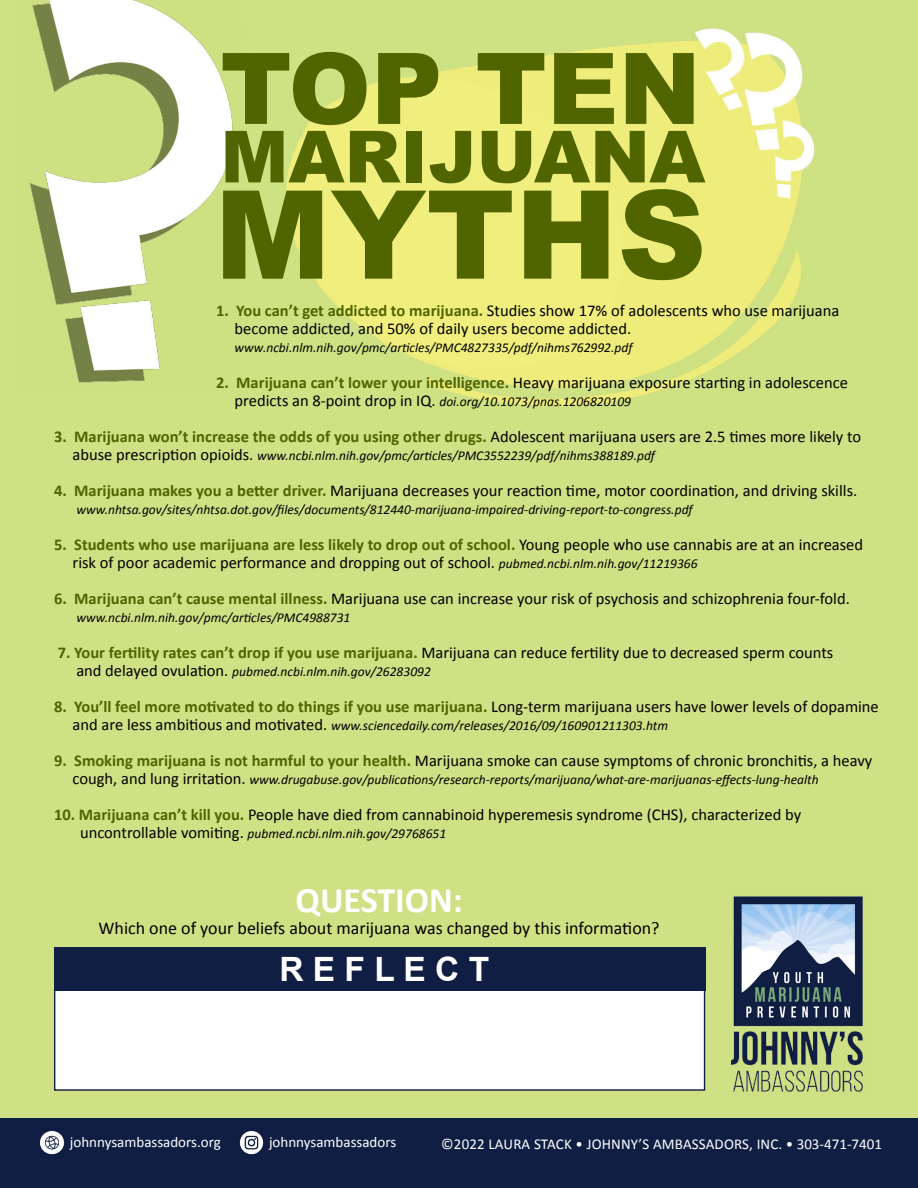
<style>
.page{position:relative;width:918px;height:1188px;background:#fff}
.page>*{position:absolute;margin:0;border:0;box-sizing:border-box;transform-origin:0 0}
.t1{font:900 123px "Arial";color:#506500}
.t2{font:900 99px "Arial";color:#506500}
.t3{font:900 72px "Arial";color:#506500}
.t4{font:700 36px "Calibri";color:#fff}
.t5{font:700 33.45px "Arial";color:#fff}
.t6{font:18px "Calibri";color:#000}
.t7{font:16.5px/18px "Calibri";color:#000}
.t8{font:700 16.5px "Calibri";color:#506500}
.t9{font:15px "Calibri";color:#fff}
.t10{font:italic 13.5px "Calibri";color:#000}
.s1{font-weight:700;color:#506500}
.s2{font-style:normal;font-size:16.5px}
.s3{font-weight:400;color:#000}
.s4{font-style:italic;font-size:13.5px}
</style>
<div class="page">
<div style="left:0;top:0;width:917px;height:1134px;background:#cfe184"></div>
<img style="left:286px;top:8px;width:632px;height:419px">
<div style="left:0;top:1119px;width:918px;height:69px;background:#101e43"></div>
<img style="left:39px;top:1131px;width:26px;height:24px">
<img style="left:732px;top:896px;width:131px;height:196px">
<div style="left:54px;top:948px;width:651px;height:143px;background:#fff;border:1px solid #101e43"></div>
<div style="left:54px;top:947px;width:651px;height:43px;background:#101e43"></div>
<img style="left:239px;top:1131px;width:25px;height:24px">
<img style="left:29px;top:0;width:204px;height:383px">
<h2 class="t2" style="left:220px;top:17px;width:482px">TOP TEN</h2>
<h3 class="t3" style="left:220px;top:104px;width:486px">MARIJUANA</h3>
<h1 class="t1" style="left:214px;top:145px;width:493px">MYTHS</h1>
<p class="t7" style="left:235px;top:301px;width:606px;text-indent:-19px"><span class="s1">1. You can’t get addicted to marijuana.</span> Studies show 17% of adolescents who use marijuana become addicted, and 50% of daily users become addicted.</p>
<p class="t10" style="left:235px;top:340px;width:399px">www.ncbi.nlm.nih.gov/pmc/articles/PMC4827335/pdf/nihms762992.pdf</p>
<p class="t7" style="left:216px;top:373px;width:633px"><span class="s1">2. Marijuana can’t lower your intelligence.</span> H eavy marijuana exposure starting in adolescence</p>
<p class="t10" style="left:235px;top:394px;width:398px"><span class="s2">predicts an 8-point drop in IQ.</span> doi.org/10.1073/pnas.1206820109</p>
<p class="t8" style="left:54px;top:427px;width:809px">3. Marijuana won’t increase the odds of you using other drugs. <span class="s3">Adolescent marijuana users are 2.5 times more likely to</span></p>
<p class="t10" style="left:73px;top:448px;width:584px"><span class="s2">abuse prescription opioids.</span> www.ncbi.nlm.nih.gov/pmc/articles/PMC3552239/pdf/nihms388189.pdf</p>
<p class="t7" style="left:54px;top:481px;width:805px"><span class="s1">4. Marijuana makes you a better driver.</span> Marijuana decreases your reaction time, motor coordination, and driving skills.</p>
<p class="t10" style="left:76px;top:502px;width:618px">www.nhtsa.gov/sites/nhtsa.dot.gov/files/documents/812440-marijuana-impaired-driving-report-to-congress.pdf</p>
<p class="t7" style="left:73px;top:535px;width:792px;text-indent:-19px"><span class="s1">5. Students who use marijuana are less likely to drop out of school.</span> Young people who use cannabis are at an increased risk of poor academic performance and dropping out of school. <span class="s4">pubmed.ncbi.nlm.nih.gov/11219366</span></p>
<p class="t7" style="left:54px;top:589px;width:797px"><span class="s1">6. Marijuana can’t cause mental illness.</span> Marijuana use can increase your risk of psychosis and schizophrenia four-fold.</p>
<p class="t10" style="left:76px;top:610px;width:276px">www.ncbi.nlm.nih.gov/pmc/articles/PMC4988731</p>
<p class="t7" style="left:58px;top:643px;width:777px"><span class="s1">7. Your fertility rates can’t drop if you use marijuana.</span> M arijuana can reduce fertility due to decreased sperm counts</p>
<p class="t10" style="left:76px;top:664px;width:356px"><span class="s2">and delayed ovulation.</span> pubmed.ncbi.nlm.nih.gov/26283092</p>
<p class="t8" style="left:54px;top:697px;width:826px">8. You’ll feel more motivated to do things if you use marijuana. <span class="s3">Long-term marijuana users have lower levels of dopamine</span></p>
<p class="t10" style="left:73px;top:718px;width:597px"><span class="s2">and are less ambitious and motivated.</span> www.sciencedaily.com/releases/2016/09/160901211303.htm</p>
<p class="t7" style="left:54px;top:751px;width:820px"><span class="s1">9. Smoking marijuana is not harmful to your health.</span> M arijuana smoke can cause symptoms of chronic bronchitis, a heavy</p>
<p class="t10" style="left:73px;top:772px;width:748px"><span class="s2">cough, and lung irritation.</span> www.drugabuse.gov/publications/research-reports/marijuana/what-are-marijuanas-effects-lung-health</p>
<p class="t7" style="left:54px;top:805px;width:749px"><span class="s1">10. Marijuana can’t kill you.</span> People have died from cannabinoid hyperemesis syndrome (CHS), characterized by</p>
<p class="t10" style="left:80px;top:826px;width:368px"><span class="s2">uncontrollable vomiting.</span> pubmed.ncbi.nlm.nih.gov/29768651</p>
<h3 class="t4" style="left:295px;top:878px;width:169px">QUESTION:</h3>
<p class="t6" style="left:99px;top:916px;width:563px">Which one of your beliefs about marijuana was changed by this information?</p>
<h3 class="t5" style="left:279px;top:947px;width:211px">R E F L E C T</h3>
<p class="t9" style="left:70px;top:1133px;width:152px">johnnysambassadors.org</p>
<p class="t9" style="left:441px;top:1134px;width:442px">©2022 Laura Stack • Johnny’s Ambassadors, Inc. • 303-471-7401</p>
<p class="t9" style="left:269px;top:1133px;width:129px">johnnysambassadors</p>
</div>
